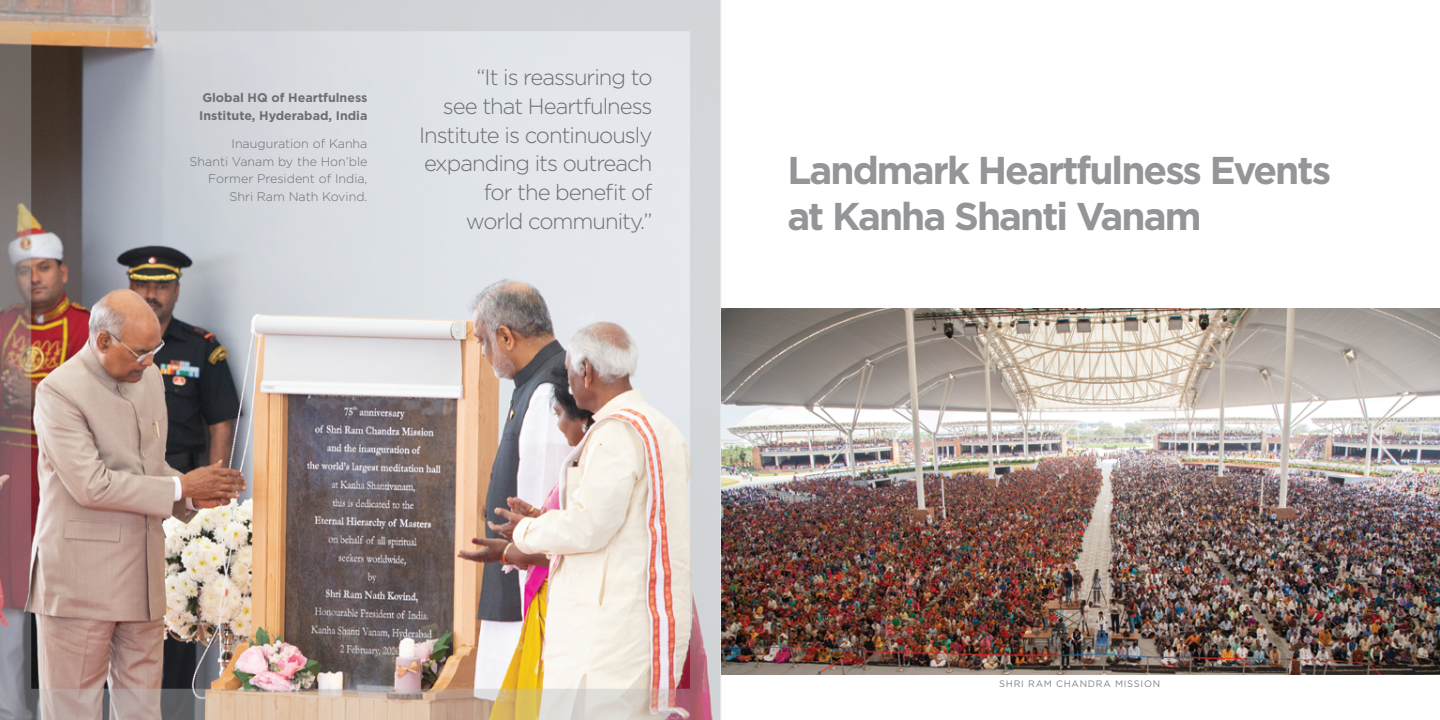
<style>
.page{position:relative;width:1440px;height:720px;background:#fff}
.page>*{position:absolute;margin:0;border:0;box-sizing:border-box;transform-origin:0 0}
.t1{font:700 38.75px/46.5px "Gotham";letter-spacing:-.05em;color:#939598}
.t2{font:300 22.12px/28.8px "Gotham";letter-spacing:-.045em;color:#6d6e71;text-align:right}
.t3{font:300 12.5px/17.5px "Gotham";color:#6d6e71;text-align:right}
.t4{font:700 12.5px/17.5px "Gotham";color:#6d6e71}
.t5{font:9.38px "Gotham";letter-spacing:.075em;color:#808285}
</style>
<div class="page">
<img style="left:32px;top:32px;width:657px;height:656px">
<div style="left:0;top:0;width:721px;height:720px;border:31px solid #bcbec0"></div>
<img style="left:721px;top:309px;width:719px;height:365px">
<p class="t4" style="left:199px;top:89px;width:170px">Global HQ of Heartfulness<br>Institute, Hyderabad, India</p>
<p class="t3" style="left:190px;top:135px;width:179px">Inauguration of Kanha<br>Shanti Vanam by the Hon’ble<br>Former President of India,<br>Shri Ram Nath Kovind.</p>
<p class="t2" style="left:419px;top:62px;width:235px">“It is reassuring to<br>see that Heartfulness<br>Institute is continuously expanding its outreach for the benefit of<br>world community.”</p>
<h1 class="t1" style="left:788px;top:147px;width:545px">Landmark Heartfulness Events at Kanha Shanti Vanam</h1>
<p class="t5" style="left:999px;top:678px;width:162px">SHRI RAM CHANDRA MISSION</p>
</div>
